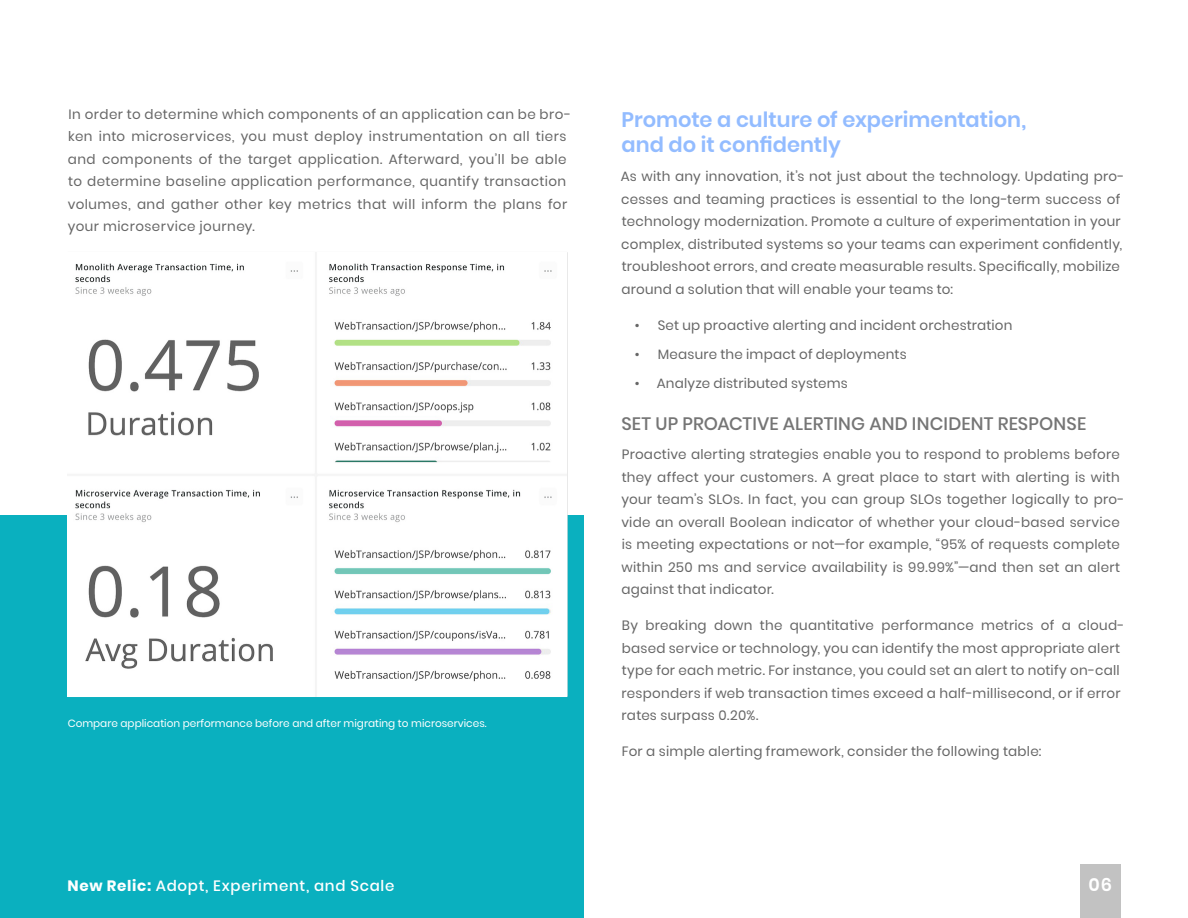
<style>
.page{position:relative;width:1188px;height:918px;background:#fff}
.page>*{position:absolute;margin:0;border:0;box-sizing:border-box;transform-origin:0 0}
.SubHead2{font:600 21px/25.2px "Poppins";color:#93bcff}
.SubHead3{font:500 18px "Poppins";letter-spacing:.01em;color:#757575}
.t1{font:600 18px "Poppins";color:#fff}
.Top_descriptor{font:500 15px "Poppins";letter-spacing:.05em;color:#fff}
.Body_Copy{font:13.5px/22.5px "Poppins";letter-spacing:.02em;color:#666}
.t2{font:10.5px "Poppins";color:#fff}
.s1{font-weight:700}
</style>
<div class="page">
<div style="left:0;top:515px;width:583px;height:403px;background:#0ab0bf"></div>
<div style="left:1080px;top:864px;width:40px;height:54px;background:#c2c2c2"></div>
<hr style="left:68px;top:252px;width:499px;height:1px;background:#e0e0e0">
<hr style="left:67px;top:253px;width:1px;height:443px;background:#e0e0e0">
<hr style="left:567px;top:253px;width:1px;height:443px;background:#e0e0e0">
<hr style="left:68px;top:696px;width:499px;height:1px;background:#e0e0e0">
<img style="left:68px;top:253px;width:499px;height:443px">
<p class="Body_Copy" style="left:68px;top:103px;width:505px">In order to determine which components of an application can be bro&shy;ken into microservices, you must deploy instrumentation on all tiers and components of the target application. Afterward, you’ll be able to determine baseline application performance, quantify transaction volumes, and gather other key metrics that will inform the plans for your microservice journey.</p>
<p class="t2" style="left:68px;top:718px;width:420px">Compare application performance before and after migrating to microservices.</p>
<p class="SubHead2" style="left:622px;top:107px;width:406px">Promote a culture of experimentation, and do it confidently</p>
<p class="Body_Copy" style="left:621px;top:165px;width:505px">As with any innovation, it’s not just about the technology. Updating pro&shy;cesses and teaming practices is essential to the long-term success of technology modernization. Promote a culture of experimentation in your complex, distributed systems so your teams can experiment confidently, troubleshoot errors, and create measurable results. Specifically, mobilize around a solution that will enable your teams to:</p>
<p class="Body_Copy" style="left:635px;top:314px;width:379px">• Set up proactive alerting and incident orchestration</p>
<p class="Body_Copy" style="left:635px;top:343px;width:273px">• Measure the impact of deployments</p>
<p class="Body_Copy" style="left:635px;top:372px;width:214px">• Analyze distributed systems</p>
<p class="SubHead3" style="left:621px;top:413px;width:467px">SET UP PROACTIVE ALERTING AND INCIDENT RESPONSE</p>
<p class="Body_Copy" style="left:621px;top:443px;width:505px">Proactive alerting strategies enable you to respond to problems before they affect your customers. A great place to start with alerting is with your team’s SLOs. In fact, you can group SLOs together logically to pro&shy;vide an overall Boolean indicator of whether your cloud-based service is meeting expectations or not—for example, “95% of requests complete within 250 ms and service availability is 99.99%”—and then set an alert against that indicator.</p>
<p class="Body_Copy" style="left:622px;top:614px;width:505px">By breaking down the quantitative performance metrics of a cloud&shy;based service or technology, you can identify the most appropriate alert type for each metric. For instance, you could set an alert to notify on-call responders if web transaction times exceed a half-millisecond, or if error rates surpass 0.20%.</p>
<p class="Body_Copy" style="left:622px;top:741px;width:421px">For a simple alerting framework, consider the following table:</p>
<p class="Top_descriptor" style="left:68px;top:877px;width:328px"><span class="s1">New Relic:</span> Adopt, Experiment, and Scale</p>
<h2 class="t1" style="left:1088px;top:874px;width:25px">06</h2>
</div>
